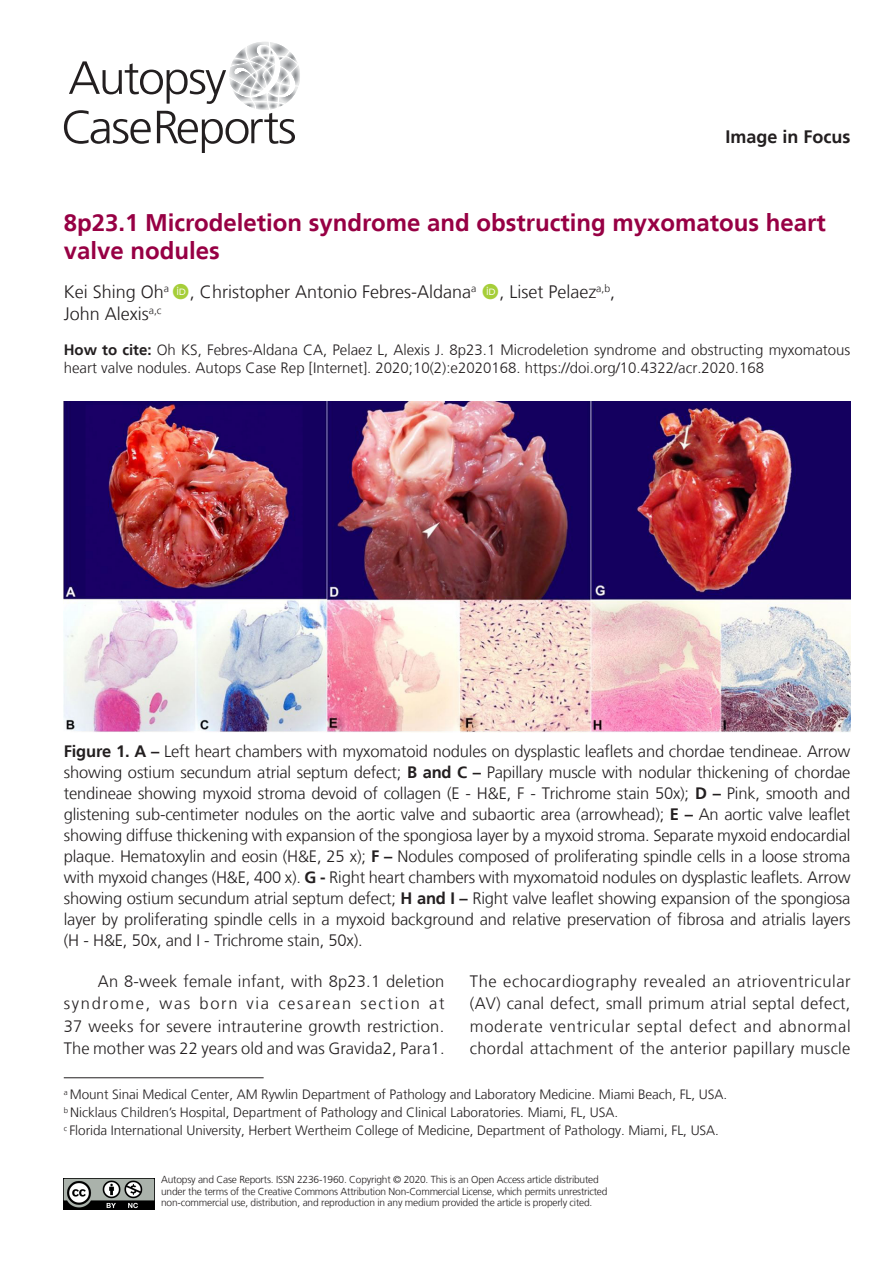
<style>
.page{position:relative;width:893px;height:1263px;background:#fff}
.page>*{position:absolute;margin:0;border:0;box-sizing:border-box;transform-origin:0 0}
.ArticleTitle{font:700 24px/28.8px "Frutiger LT";color:#970044}
.Authors{font:300 18px "Frutiger LT";color:#231f20}
.ArticleTypeAlt{font:700 18px "Frutiger LT";color:#231f20}
.FigureCaption{font:300 16.5px/21px "Frutiger LT";letter-spacing:-.01em;color:#231f20;text-align:justify}
.Paragraph{font:300 16.5px/22.5px "Frutiger LT";letter-spacing:.015em;color:#231f20;text-align:justify}
.HowToCite{font:300 15px/18px "Frutiger LT";color:#231f20}
.AffiliationsAlt{font:300 13.5px "Frutiger LT";letter-spacing:-.005em;color:#231f20}
.Affiliations{font:300 13.5px "Frutiger LT";letter-spacing:-.005em;color:#231f20}
.LicenseParaAlt{font:300 10.2px/11.2px "Frutiger LT";letter-spacing:-.02em;color:#231f20}
.s1{font-weight:700}
</style>
<div class="page">
<svg style="left:64px;top:42px;width:236px;height:111px"></svg>
<img style="left:64px;top:1178px;width:90px;height:32px">
<hr style="left:64px;top:1077px;width:200px;height:1px;background:#231f20">
<img style="left:64px;top:401px;width:786px;height:331px">
<p class="ArticleTypeAlt" style="left:725px;top:127px;width:127px">Image in Focus</p>
<p class="ArticleTitle" style="left:64px;top:208px;width:763px">8p23.1 Microdeletion syndrome and obstructing myxomatous heart valve nodules</p>
<p class="Authors" style="left:64px;top:282px;width:414px">Kei Shing Oh<sup>a</sup> , Christopher Antonio Febres-Aldana<sup>a</sup></p>
<p class="Authors" style="left:499px;top:282px;width:117px">, Liset Pelaez<sup>a,b</sup>,</p>
<p class="Authors" style="left:64px;top:303px;width:99px">John Alexis<sup>a,c</sup></p>
<p class="HowToCite" style="left:64px;top:341px;width:788px"><span class="s1">How to cite:</span> Oh KS, Febres-Aldana CA, Pelaez L, Alexis J. 8p23.1 Microdeletion syndrome and obstructing myxomatous heart valve nodules. Autops Case Rep [Internet]. 2020;10(2):e2020168. https://doi.org/10.4322/acr.2020.168</p>
<p class="FigureCaption" style="left:64px;top:741px;width:788px"><span class="s1">Figure 1. A –</span> Left heart chambers with myxomatoid nodules on dysplastic leaflets and chordae tendineae. Arrow showing ostium secundum atrial septum defect; <span class="s1">B and C –</span> Papillary muscle with nodular thickening of chordae tendineae showing myxoid stroma devoid of collagen (E - H&amp;E, F - Trichrome stain 50x); <span class="s1">D –</span> Pink, smooth and glistening sub-centimeter nodules on the aortic valve and subaortic area (arrowhead); <span class="s1">E –</span> An aortic valve leaflet showing diffuse thickening with expansion of the spongiosa layer by a myxoid stroma. Separate myxoid endocardial plaque. Hematoxylin and eosin (H&amp;E, 25 x); <span class="s1">F –</span> Nodules composed of proliferating spindle cells in a loose stroma with myxoid changes (H&amp;E, 400 x). <span class="s1">G -</span> Right heart chambers with myxomatoid nodules on dysplastic leaflets. Arrow showing ostium secundum atrial septum defect; <span class="s1">H and I –</span> Right valve leaflet showing expansion of the spongiosa layer by proliferating spindle cells in a myxoid background and relative preservation of fibrosa and atrialis layers (H - H&amp;E, 50x, and I - Trichrome stain, 50x).</p>
<p class="Paragraph" style="left:64px;top:970px;width:382px;text-indent:34px">An 8-week female infant, with 8p23.1 deletion syndrome, was born via cesarean section at 37 weeks for severe intrauterine growth restriction.<br>The mother was 22 years old and was Gravida2, Para1.</p>
<p class="Paragraph" style="left:470px;top:970px;width:382px">The echocardiography revealed an atrioventricular (AV) canal defect, small primum atrial septal defect, moderate ventricular septal defect and abnormal chordal attachment of the anterior papillary muscle</p>
<p class="Affiliations" style="left:64px;top:1087px;width:665px"><sup>a</sup> Mount Sinai Medical Center, AM Rywlin Department of Pathology and Laboratory Medicine. Miami Beach, FL, USA.</p>
<p class="AffiliationsAlt" style="left:64px;top:1105px;width:556px"><sup>b</sup> Nicklaus Children’s Hospital, Department of Pathology and Clinical Laboratories. Miami, FL, USA.</p>
<p class="AffiliationsAlt" style="left:64px;top:1123px;width:657px"><sup>c</sup> Florida International University, Herbert Wertheim College of Medicine, Department of Pathology. Miami, FL, USA.</p>
<p class="LicenseParaAlt" style="left:161px;top:1174px;width:448px">Autopsy and Case Reports. ISSN 2236-1960. Copyright © 2020. This is an Open Access article distributed under the terms of the Creative Commons Attribution Non-Commercial License, which permits unrestricted non-commercial use, distribution, and reproduction in any medium provided the article is properly cited.</p>
</div>
